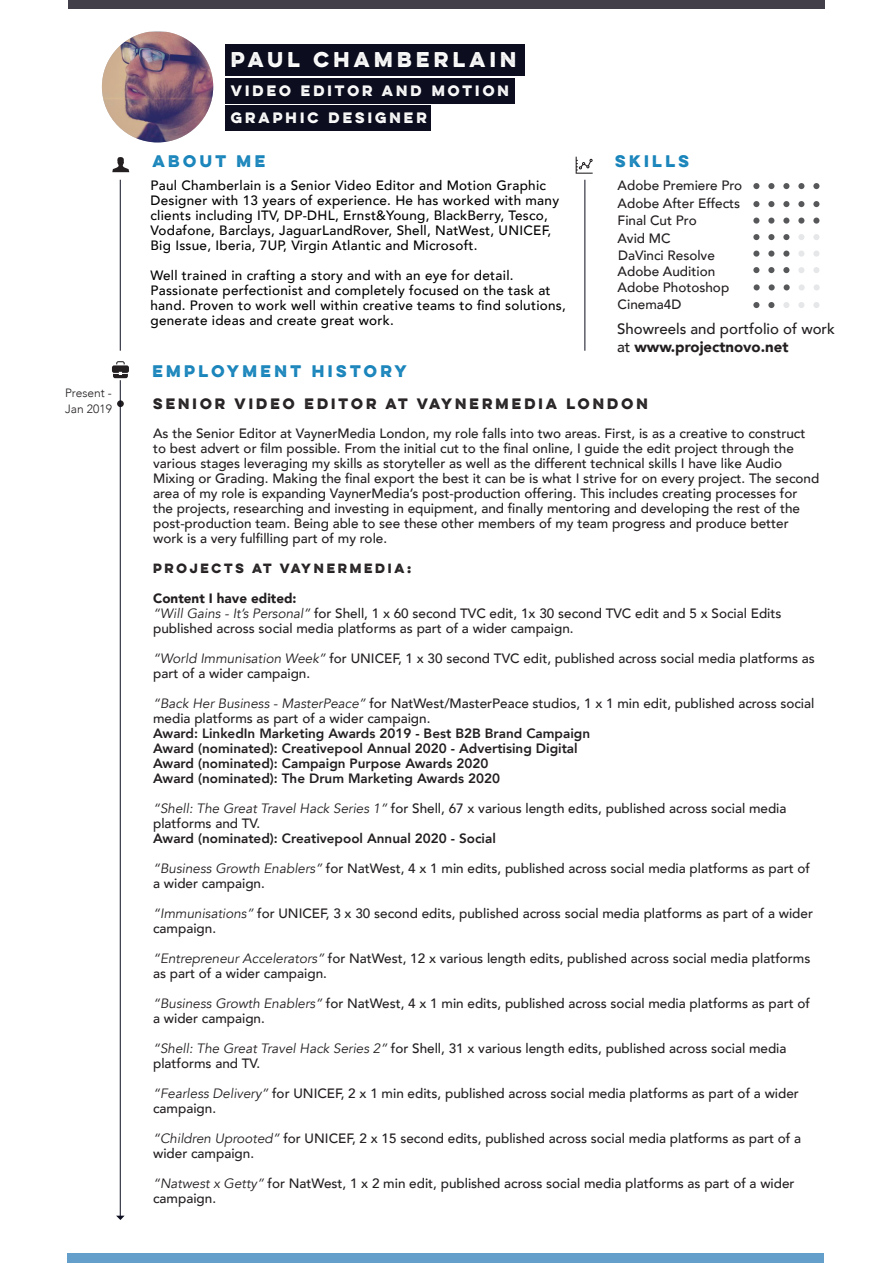
<style>
.page{position:relative;width:893px;height:1263px;background:#fff}
.page>*{position:absolute;margin:0;border:0;box-sizing:border-box;transform-origin:0 0}
.t1{font:700 19.2px "Lulo One";color:#fff}
.t2{font:500 15px/18px "Avenir";color:#231f20}
.t3{font:700 15px "Lulo One";color:#1683ba}
.t4{font:500 13.5px/15px "Avenir";color:#231f20}
.t5{font:500 13.5px/15px "Avenir";letter-spacing:.02em;color:#000}
.t6{font:800 13.5px "Avenir";color:#231f20}
.t7{font:700 13.5px "Lulo One";color:#231f20}
.t8{font:700 13.5px "Lulo One";color:#fff}
.t9{font:900 13.5px "Avenir";color:#231f20}
.t10{font:700 12px "Lulo One";color:#231f20}
.t11{font:300 12px "Avenir";color:#231f20}
.s1{font-weight:900}
.s2{font-weight:400;font-style:italic}
</style>
<div class="page">
<div style="left:67px;top:1254px;width:757px;height:9px;background:#649fcb"></div>
<svg style="left:112px;top:361px;width:17px;height:17px"></svg>
<div style="left:116px;top:399px;width:9px;height:10px;background:#231f20;border-radius:50%"></div>
<div style="left:114px;top:397px;width:13px;height:13px;border:3px solid #fff;border-radius:50%"></div>
<hr style="left:120px;top:380px;width:1px;height:838px;background:#0c0d1e">
<hr style="left:585px;top:180px;width:1px;height:171px;background:#0c0d1e">
<svg style="left:116px;top:1216px;width:9px;height:4px"></svg>
<hr style="left:120px;top:180px;width:1px;height:171px;background:#0c0d1e">
<svg style="left:753px;top:183px;width:6px;height:6px"></svg>
<svg style="left:753px;top:201px;width:6px;height:6px"></svg>
<svg style="left:753px;top:267px;width:6px;height:6px"></svg>
<svg style="left:753px;top:251px;width:6px;height:6px"></svg>
<svg style="left:753px;top:234px;width:6px;height:6px"></svg>
<svg style="left:753px;top:218px;width:6px;height:6px"></svg>
<svg style="left:753px;top:302px;width:6px;height:6px"></svg>
<svg style="left:768px;top:183px;width:6px;height:6px"></svg>
<svg style="left:768px;top:201px;width:6px;height:6px"></svg>
<svg style="left:768px;top:267px;width:6px;height:6px"></svg>
<svg style="left:768px;top:251px;width:6px;height:6px"></svg>
<svg style="left:768px;top:234px;width:6px;height:6px"></svg>
<svg style="left:768px;top:218px;width:6px;height:6px"></svg>
<svg style="left:768px;top:302px;width:6px;height:6px"></svg>
<svg style="left:783px;top:183px;width:6px;height:6px"></svg>
<svg style="left:783px;top:201px;width:6px;height:6px"></svg>
<svg style="left:783px;top:267px;width:6px;height:6px"></svg>
<svg style="left:783px;top:251px;width:6px;height:6px"></svg>
<svg style="left:783px;top:234px;width:6px;height:6px"></svg>
<svg style="left:783px;top:218px;width:6px;height:6px"></svg>
<svg style="left:783px;top:302px;width:6px;height:6px"></svg>
<svg style="left:798px;top:183px;width:6px;height:6px"></svg>
<svg style="left:798px;top:201px;width:6px;height:6px"></svg>
<svg style="left:798px;top:251px;width:6px;height:6px"></svg>
<svg style="left:798px;top:234px;width:6px;height:6px"></svg>
<svg style="left:798px;top:302px;width:6px;height:6px"></svg>
<svg style="left:813px;top:183px;width:6px;height:6px"></svg>
<svg style="left:813px;top:201px;width:6px;height:6px"></svg>
<svg style="left:813px;top:267px;width:6px;height:6px"></svg>
<svg style="left:813px;top:251px;width:6px;height:6px"></svg>
<svg style="left:813px;top:234px;width:6px;height:6px"></svg>
<svg style="left:813px;top:302px;width:6px;height:6px"></svg>
<svg style="left:576px;top:157px;width:17px;height:17px"></svg>
<svg style="left:798px;top:218px;width:6px;height:6px"></svg>
<svg style="left:813px;top:218px;width:6px;height:6px"></svg>
<svg style="left:798px;top:267px;width:6px;height:6px"></svg>
<svg style="left:112px;top:157px;width:17px;height:15px"></svg>
<div style="left:226px;top:44px;width:299px;height:32px;background:#0c0d1e"></div>
<div style="left:226px;top:78px;width:289px;height:26px;background:#0c0d1e"></div>
<div style="left:226px;top:105px;width:205px;height:26px;background:#0c0d1e"></div>
<img style="left:102px;top:32px;width:111px;height:110px">
<div style="left:68px;top:0;width:757px;height:9px;background:#423f4b"></div>
<svg style="left:754px;top:284px;width:6px;height:6px"></svg>
<svg style="left:769px;top:284px;width:6px;height:6px"></svg>
<svg style="left:784px;top:284px;width:6px;height:6px"></svg>
<svg style="left:814px;top:284px;width:6px;height:6px"></svg>
<div style="left:799px;top:284px;width:6px;height:7px;background:#e6e7e9;border-radius:50%"></div>
<p class="t11" style="left:65px;top:386px;width:48px">Present -</p>
<p class="t11" style="left:65px;top:402px;width:48px">Jan 2019</p>
<p class="t1" style="left:231px;top:44px;width:291px">PAUL CHAMBERLAIN</p>
<p class="t8" style="left:231px;top:81px;width:283px">VIDEO EDITOR AND MOTION</p>
<p class="t8" style="left:231px;top:107px;width:200px">GRAPHIC DESIGNER</p>
<p class="t3" style="left:152px;top:149px;width:118px">ABOUT ME</p>
<p class="t5" style="left:150px;top:177px;width:410px">Paul Chamberlain is a Senior Video Editor and Motion Graphic Designer with 13 years of experience. He has worked with many clients including ITV, DP-DHL, Ernst&amp;Young, BlackBerry, Tesco, Vodafone, Barclays, JaguarLandRover, Shell, NatWest, UNICEF, Big Issue, Iberia, 7UP, Virgin Atlantic and Microsoft.</p>
<p class="t5" style="left:150px;top:267px;width:417px">Well trained in crafting a story and with an eye for detail.<br>Passionate perfectionist and completely focused on the task at hand. Proven to work well within creative teams to find solutions, generate ideas and create great work.</p>
<p class="t3" style="left:152px;top:359px;width:259px">EMPLOYMENT HISTORY</p>
<p class="t3" style="left:615px;top:149px;width:79px">SKILLS</p>
<p class="t4" style="left:618px;top:177px;width:126px">Adobe Premiere Pro</p>
<p class="t4" style="left:618px;top:195px;width:124px">Adobe After Effects</p>
<p class="t4" style="left:618px;top:212px;width:81px">Final Cut Pro</p>
<p class="t4" style="left:618px;top:230px;width:54px">Avid MC</p>
<p class="t4" style="left:618px;top:247px;width:98px">DaVinci Resolve</p>
<p class="t4" style="left:618px;top:263px;width:99px">Adobe Audition</p>
<p class="t4" style="left:618px;top:279px;width:113px">Adobe Photoshop</p>
<p class="t4" style="left:618px;top:296px;width:65px">Cinema4D</p>
<p class="t2" style="left:617px;top:319px;width:219px">Showreels and portfolio of work at <span class="s1">www.projectnovo.net</span></p>
<p class="t7" style="left:153px;top:394px;width:499px">SENIOR VIDEO EDITOR AT VAYNERMEDIA LONDON</p>
<p class="t4" style="left:153px;top:425px;width:668px">As the Senior Editor at VaynerMedia London, my role falls into two areas. First, is as a creative to construct to best advert or film possible. From the initial cut to the final online, I guide the edit project through the various stages leveraging my skills as storyteller as well as the different technical skills I have like Audio Mixing or Grading. Making the final export the best it can be is what I strive for on every project. The second area of my role is expanding VaynerMedia’s post-production offering. This includes creating processes for the projects, researching and investing in equipment, and finally mentoring and developing the rest of the post-production team. Being able to see these other members of my team progress and produce better work is a very fulfilling part of my role.</p>
<p class="t10" style="left:153px;top:558px;width:262px">PROJECTS AT VAYNERMEDIA:</p>
<p class="t9" style="left:153px;top:586px;width:145px">Content I have edited:</p>
<p class="t4" style="left:153px;top:605px;width:630px"><span class="s2">“Will Gains - It’s Personal”</span> for Shell, 1 x 60 second TVC edit, 1x 30 second TVC edit and 5 x Social Edits published across social media platforms as part of a wider campaign.</p>
<p class="t4" style="left:153px;top:650px;width:663px"><span class="s2">“World Immunisation Week”</span> for UNICEF, 1 x 30 second TVC edit, published across social media platforms as part of a wider campaign.</p>
<p class="t4" style="left:153px;top:695px;width:663px"><span class="s2">“Back Her Business - MasterPeace”</span> for NatWest/MasterPeace studios, 1 x 1 min edit, published across social media platforms as part of a wider campaign.</p>
<p class="t6" style="left:153px;top:722px;width:438px">Award: LinkedIn Marketing Awards 2019 - Best B2B Brand Campaign</p>
<p class="t6" style="left:153px;top:737px;width:426px">Award (nominated): Creativepool Annual 2020 - Advertising Digital</p>
<p class="t6" style="left:153px;top:752px;width:337px">Award (nominated): Campaign Purpose Awards 2020</p>
<p class="t6" style="left:153px;top:767px;width:348px">Award (nominated): The Drum Marketing Awards 2020</p>
<p class="t4" style="left:153px;top:800px;width:635px"><span class="s2">“Shell: The Great Travel Hack Series 1”</span> for Shell, 67 x various length edits, published across social media platforms and TV.</p>
<p class="t6" style="left:153px;top:827px;width:344px">Award (nominated): Creativepool Annual 2020 - Social</p>
<p class="t4" style="left:153px;top:860px;width:658px"><span class="s2">“Business Growth Enablers”</span> for NatWest, 4 x 1 min edits, published across social media platforms as part of a wider campaign.</p>
<p class="t4" style="left:153px;top:905px;width:661px"><span class="s2">“Immunisations”</span> for UNICEF, 3 x 30 second edits, published across social media platforms as part of a wider campaign.</p>
<p class="t4" style="left:153px;top:950px;width:659px"><span class="s2">“Entrepreneur Accelerators”</span> for NatWest, 12 x various length edits, published across social media platforms as part of a wider campaign.</p>
<p class="t4" style="left:153px;top:995px;width:658px"><span class="s2">“Business Growth Enablers”</span> for NatWest, 4 x 1 min edits, published across social media platforms as part of a wider campaign.</p>
<p class="t4" style="left:153px;top:1040px;width:635px"><span class="s2">“Shell: The Great Travel Hack Series 2”</span> for Shell, 31 x various length edits, published across social media platforms and TV.</p>
<p class="t4" style="left:153px;top:1085px;width:647px"><span class="s2">“Fearless Delivery”</span> for UNICEF, 2 x 1 min edits, published across social media platforms as part of a wider campaign.</p>
<p class="t4" style="left:153px;top:1130px;width:650px"><span class="s2">“Children Uprooted”</span> for UNICEF, 2 x 15 second edits, published across social media platforms as part of a wider campaign.</p>
<p class="t4" style="left:153px;top:1175px;width:643px"><span class="s2">“Natwest x Getty”</span> for NatWest, 1 x 2 min edit, published across social media platforms as part of a wider campaign.</p>
</div>
